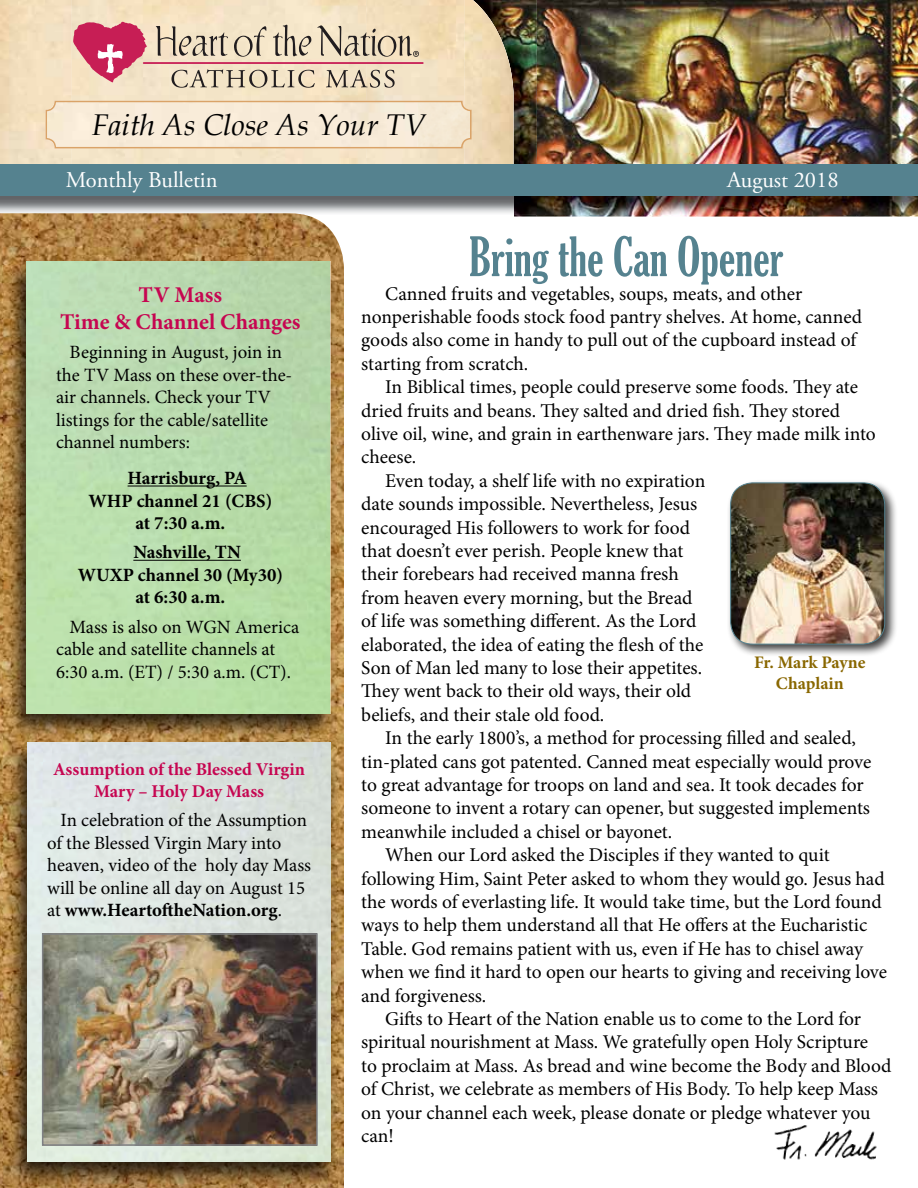
<style>
.page{position:relative;width:918px;height:1188px;background:#fff}
.page>*{position:absolute;margin:0;border:0;box-sizing:border-box;transform-origin:0 0}
.t1{font:extra-condensed 52.5px "Gloucester";color:#55828f}
.t2{font:italic 30px "Book Antiqua";color:#000}
.t3{font:22.5px "Adobe Garamond Pro";color:#fff}
.t4{font:700 22.5px/27px "Minion Pro";color:#c60651;text-align:center}
.t5{font:19.5px/23.4px "Minion Pro";letter-spacing:-.005em;color:#000}
.t6{font:18.75px/22.5px "Minion Pro";letter-spacing:-.005em;color:#000}
.t7{font:700 18.75px "Minion Pro";color:#000}
.t8{font:700 18px/21.6px "Minion Pro";color:#c60651;text-align:center}
.t9{font:700 17.7px/21.1px "Minion Pro";letter-spacing:-.005em;color:#896700;text-align:center}
.s1{font-weight:700}
</style>
<div class="page">
<img style="left:513px;top:0;width:405px;height:217px">
<img style="left:0;top:0;width:513px;height:165px">
<img style="left:0;top:196px;width:918px;height:19px">
<div style="left:0;top:165px;width:918px;height:31px;background:#55828f"></div>
<div style="left:46px;top:101px;width:425px;height:47px;background:#f7ebd7"></div>
<div style="left:46px;top:101px;width:426px;height:47px;border:2px solid #daa368;border-radius:9px"></div>
<svg style="left:73px;top:22px;width:74px;height:60px;background:#d96e85"></svg>
<hr style="left:143px;top:62px;width:281px;height:2px;background:#c71e55">
<svg style="left:156px;top:26px;width:72px;height:31px;background:#c9bba4"></svg>
<svg style="left:234px;top:26px;width:33px;height:31px"></svg>
<svg style="left:273px;top:25px;width:38px;height:32px"></svg>
<svg style="left:317px;top:25px;width:102px;height:32px;background:#cabba2"></svg>
<svg style="left:172px;top:69px;width:143px;height:19px;background:#cabca5"></svg>
<svg style="left:326px;top:70px;width:69px;height:18px"></svg>
<img style="left:0;top:213px;width:344px;height:975px">
<img style="left:774px;top:1125px;width:103px;height:35px">
<div style="left:727px;top:479px;width:171px;height:179px;background:#000;opacity:.75"></div>
<img style="left:731px;top:483px;width:154px;height:161px">
<div style="left:730px;top:482px;width:155px;height:163px;border:1px solid #55828f;border-radius:22px"></div>
<div style="left:5px;top:258px;width:333px;height:482px;background:#000;opacity:.75"></div>
<img style="left:27px;top:261px;width:303px;height:452px">
<div style="left:6px;top:739px;width:333px;height:449px;background:#000;opacity:.75"></div>
<img style="left:28px;top:742px;width:303px;height:420px">
<img style="left:45px;top:936px;width:270px;height:207px">
<div style="left:42px;top:933px;width:276px;height:213px;border:2px solid #7e8083"></div>
<hr style="left:128px;top:486px;width:119px;height:1px;background:#000">
<hr style="left:133px;top:560px;width:108px;height:1px;background:#000">
<h2 class="t2" style="left:91px;top:104px;width:336px">Faith As Close As Your TV</h2>
<p class="t3" style="left:66px;top:166px;width:153px">Monthly Bulletin</p>
<p class="t3" style="left:727px;top:166px;width:113px">August 2018</p>
<p class="t4" style="left:60px;top:281px;width:242px">TV Mass<br>Time &amp; Channel Changes</p>
<p class="t6" style="left:56px;top:341px;width:238px;text-indent:14px">Beginning in August, join in the TV Mass on these over-the&shy;air channels. Check your TV listings for the cable/satellite channel numbers:</p>
<p class="t7" style="left:128px;top:465px;width:121px">Harrisburg, PA</p>
<p class="t7" style="left:88px;top:487px;width:185px">WHP channel 21 (CBS)</p>
<p class="t7" style="left:135px;top:510px;width:91px">at 7:30 a.m.</p>
<p class="t7" style="left:133px;top:539px;width:109px">Nashville, TN</p>
<p class="t7" style="left:78px;top:562px;width:207px">WUXP channel 30 (My30)</p>
<p class="t7" style="left:135px;top:584px;width:91px">at 6:30 a.m.</p>
<p class="t6" style="left:56px;top:615px;width:245px;text-indent:14px">Mass is also on WGN America cable and satellite channels at<br>6:30 a.m. (ET) / 5:30 a.m. (CT).</p>
<p class="t8" style="left:53px;top:758px;width:253px">Assumption of the Blessed Virgin<br>Mary – Holy Day Mass</p>
<p class="t6" style="left:47px;top:809px;width:265px;text-indent:14px">In celebration of the Assumption of the Blessed Virgin Mary into heaven, video of the holy day Mass will be online all day on August 15 at <span class="s1">www.HeartoftheNation.org</span>.</p>
<h1 class="t1" style="left:469px;top:227px;width:316px">Bring the Can Opener</h1>
<p class="t5" style="left:361px;top:282px;width:502px;text-indent:24px">Canned fruits and vegetables, soups, meats, and other nonperishable foods stock food pantry shelves. At home, canned goods also come in handy to pull out of the cupboard instead of starting from scratch.</p>
<p class="t5" style="left:385px;top:375px;width:474px">In Biblical times, people could preserve some foods. They ate</p>
<p class="t5" style="left:361px;top:399px;width:480px">dried fruits and beans. They salted and dried fish. They stored</p>
<p class="t5" style="left:361px;top:422px;width:516px">olive oil, wine, and grain in earthenware jars. They made milk into</p>
<p class="t5" style="left:361px;top:446px;width:57px">cheese.</p>
<p class="t5" style="left:385px;top:469px;width:322px">Even today, a shelf life with no expiration</p>
<p class="t5" style="left:361px;top:492px;width:337px">date sounds impossible. Nevertheless, Jesus</p>
<p class="t5" style="left:361px;top:516px;width:331px">encouraged His followers to work for food</p>
<p class="t5" style="left:361px;top:539px;width:324px">that doesn’t ever perish. People knew that</p>
<p class="t5" style="left:361px;top:563px;width:319px">their forebears had received manna fresh</p>
<p class="t5" style="left:361px;top:586px;width:333px">from heaven every morning, but the Bread</p>
<p class="t5" style="left:361px;top:609px;width:337px">of life was something different. As the Lord</p>
<p class="t5" style="left:361px;top:633px;width:344px">elaborated, the idea of eating the flesh of the</p>
<p class="t5" style="left:361px;top:656px;width:342px">Son of Man led many to lose their appetites.</p>
<p class="t5" style="left:361px;top:680px;width:331px">They went back to their old ways, their old</p>
<p class="t5" style="left:361px;top:703px;width:245px">beliefs, and their stale old food.</p>
<p class="t5" style="left:385px;top:726px;width:472px">In the early 1800’s, a method for processing filled and sealed,</p>
<p class="t5" style="left:361px;top:750px;width:512px">tin-plated cans got patented. Canned meat especially would prove</p>
<p class="t5" style="left:361px;top:773px;width:504px">to great advantage for troops on land and sea. It took decades for</p>
<p class="t5" style="left:361px;top:797px;width:510px">someone to invent a rotary can opener, but suggested implements</p>
<p class="t5" style="left:361px;top:820px;width:313px">meanwhile included a chisel or bayonet.</p>
<p class="t5" style="left:385px;top:843px;width:446px">When our Lord asked the Disciples if they wanted to quit</p>
<p class="t5" style="left:361px;top:867px;width:525px">following Him, Saint Peter asked to whom they would go. Jesus had</p>
<p class="t5" style="left:361px;top:890px;width:522px">the words of everlasting life. It would take time, but the Lord found</p>
<p class="t5" style="left:361px;top:914px;width:508px">ways to help them understand all that He offers at the Eucharistic</p>
<p class="t5" style="left:361px;top:937px;width:503px">Table. God remains patient with us, even if He has to chisel away</p>
<p class="t5" style="left:361px;top:960px;width:527px">when we find it hard to open our hearts to giving and receiving love</p>
<p class="t5" style="left:361px;top:984px;width:127px">and forgiveness.</p>
<p class="t5" style="left:385px;top:1007px;width:477px">Gifts to Heart of the Nation enable us to come to the Lord for</p>
<p class="t5" style="left:361px;top:1031px;width:509px">spiritual nourishment at Mass. We gratefully open Holy Scripture</p>
<p class="t5" style="left:361px;top:1054px;width:532px">to proclaim at Mass. As bread and wine become the Body and Blood</p>
<p class="t5" style="left:361px;top:1077px;width:518px">of Christ, we celebrate as members of His Body. To help keep Mass</p>
<p class="t5" style="left:361px;top:1101px;width:511px">on your channel each week, please donate or pledge whatever you</p>
<p class="t5" style="left:361px;top:1124px;width:34px">can!</p>
<p class="t9" style="left:754px;top:651px;width:113px">Fr. Mark Payne<br>Chaplain</p>
</div>
